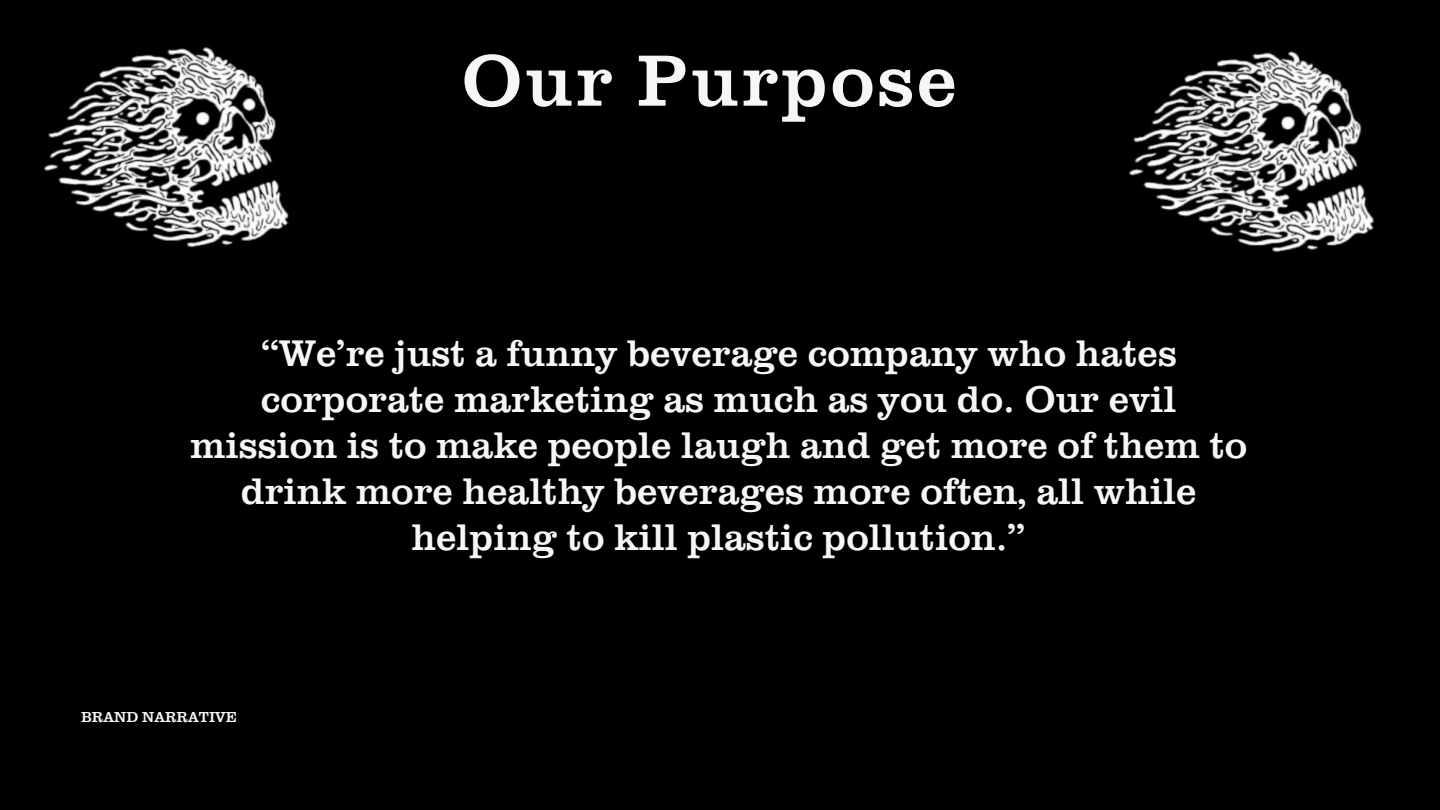
<style>
.page{position:relative;width:1440px;height:810px;background:#000}
.page>*{position:absolute;margin:0;border:0;box-sizing:border-box;transform-origin:0 0}
.t1{font:75px "Clarendon URW";letter-spacing:.035em;color:#f6f6f6}
.t2{font:38.4px/46px "Clarendon URW";color:#f6f6f6;text-align:center}
.t3{font:15px "Clarendon URW";color:#f6f6f6}
</style>
<div class="page">
<img style="left:43px;top:47px;width:246px;height:201px">
<img style="left:1128px;top:51px;width:246px;height:201px">
<h1 class="t1" style="left:462px;top:56px;width:496px">Our Purpose</h1>
<h2 class="t2" style="left:190px;top:337px;width:1059px">“We’re just a funny beverage company who hates corporate marketing as much as you do. Our evil mission is to make people laugh and get more of them to drink more healthy beverages more often, all while helping to kill plastic pollution.”</h2>
<p class="t3" style="left:81px;top:712px;width:158px">BRAND NARRATIVE</p>
</div>
